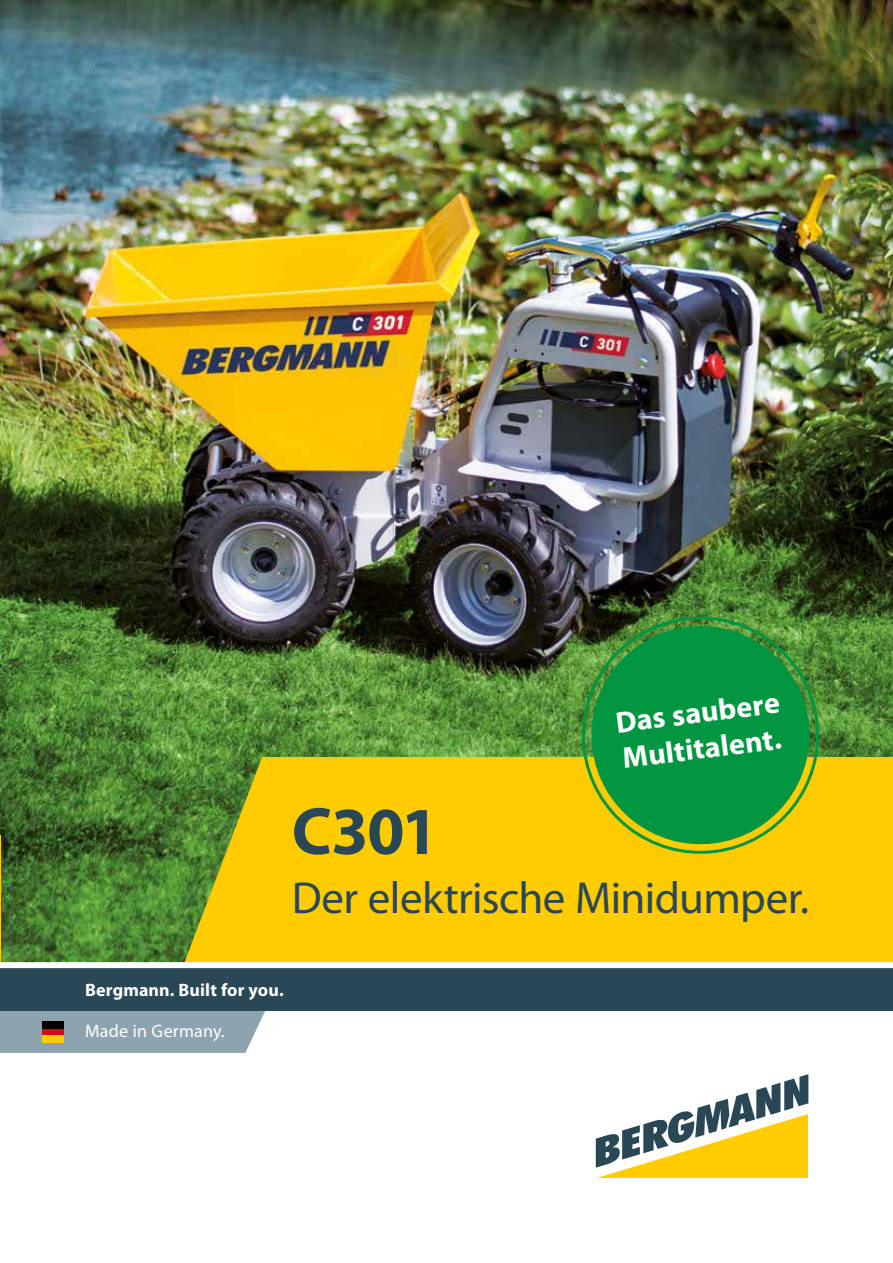
<style>
.page{position:relative;width:893px;height:1263px;background:#fff}
.page>*{position:absolute;margin:0;border:0;box-sizing:border-box;transform-origin:0 0}
.t1{font:700 67.5px "Myriad Pro";color:#294754}
.t2{font:45px "Myriad Pro";letter-spacing:-.01em;color:#294754}
.t3{font:700 30px/36px "Myriad Pro";color:#fff}
.t4{font:700 18px "Myriad Pro";letter-spacing:.005em;color:#fff}
.t5{font:18px "Myriad Pro";letter-spacing:.015em;color:#fff}
</style>
<div class="page">
<div style="left:0;top:1010px;width:265px;height:43px;background:#8da3b0"></div>
<img style="left:0;top:0;width:893px;height:962px">
<svg style="left:169px;top:757px;width:724px;height:205px;fill:#fc0"></svg>
<div style="left:0;top:968px;width:893px;height:42px;background:#294754"></div>
<svg style="left:596px;top:1074px;width:212px;height:104px"></svg>
<svg style="left:576px;top:611px;width:249px;height:248px"></svg>
<svg style="left:585px;top:620px;width:231px;height:231px;fill:#009641"></svg>
<hr style="left:0;top:836px;width:1px;height:127px;background:#fc0">
<div style="left:0;top:962px;width:893px;height:6px;background:#fff"></div>
<div style="left:43px;top:1029px;width:21px;height:7px;background:#d20a11"></div>
<div style="left:43px;top:1022px;width:21px;height:7px;background:#000"></div>
<div style="left:43px;top:1036px;width:21px;height:7px;background:#fc0"></div>
<p class="t3" style="left:613px;top:704px;width:166px;rotate:-7deg">Das saubere<br>Multitalent.</p>
<h1 class="t1" style="left:292px;top:787px;width:148px">C301</h1>
<p class="t2" style="left:292px;top:870px;width:519px">Der elektrische Minidumper.</p>
<p class="t4" style="left:85px;top:978px;width:200px">Bergmann. Built for you.</p>
<p class="t5" style="left:85px;top:1020px;width:141px">Made in Germany.</p>
</div>
